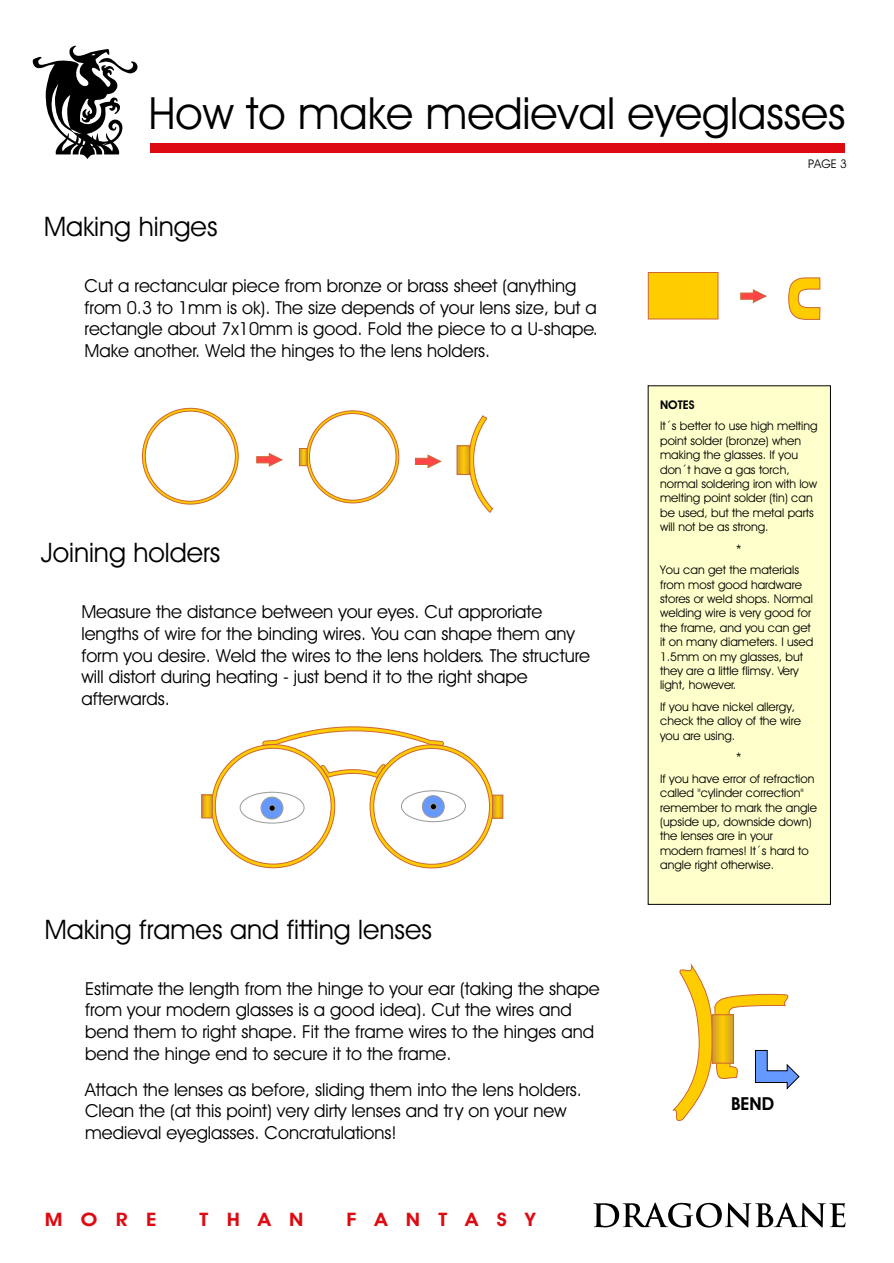
<style>
.page{position:relative;width:894px;height:1263px;background:#fff}
.page>*{position:absolute;margin:0;border:0;box-sizing:border-box;transform-origin:0 0}
.t1{font:44.55px "Avant Garde Bk BT";color:#000}
.t2{font:27px "Avant Garde Bk BT";color:#000}
.t3{font:700 18.6px "Avant Garde Bk BT";letter-spacing:.875em;color:#de0a12;scale:1.13 1}
.t4{font:18px/21.6px "Avant Garde Bk BT";color:#000}
.t5{font:700 18px "Avant Garde Bk BT";color:#000}
.t6{font:12px/14.4px "Avant Garde Bk BT";color:#000}
.t7{font:700 12px "Avant Garde Bk BT";color:#000}
</style>
<div class="page">
<div style="left:648px;top:386px;width:183px;height:519px;background:#ffc;border:1px solid #000"></div>
<svg style="left:32px;top:46px;width:106px;height:113px"></svg>
<svg style="left:593px;top:1203px;width:252px;height:25px"></svg>
<div style="left:150px;top:143px;width:695px;height:10px;background:#de0a12"></div>
<div style="left:648px;top:272px;width:70px;height:47px;background:#fc0;border:1px solid #c63"></div>
<svg style="left:788px;top:278px;width:32px;height:42px"></svg>
<svg style="left:740px;top:289px;width:27px;height:14px"></svg>
<svg style="left:256px;top:453px;width:27px;height:14px"></svg>
<svg style="left:415px;top:455px;width:26px;height:13px"></svg>
<svg style="left:469px;top:415px;width:24px;height:98px"></svg>
<svg style="left:459px;top:448px;width:9px;height:25px"></svg>
<div style="left:457px;top:446px;width:13px;height:29px;border:1px solid #c63"></div>
<svg style="left:306px;top:410px;width:93px;height:93px"></svg>
<svg style="left:301px;top:450px;width:4px;height:14px"></svg>
<div style="left:299px;top:448px;width:8px;height:18px;border:1px solid #c63"></div>
<svg style="left:142px;top:408px;width:97px;height:96px"></svg>
<svg style="left:204px;top:797px;width:6px;height:19px"></svg>
<div style="left:202px;top:795px;width:10px;height:23px;border:1px solid #c63"></div>
<svg style="left:494px;top:797px;width:7px;height:19px"></svg>
<div style="left:492px;top:795px;width:11px;height:23px;border:1px solid #c63"></div>
<svg style="left:672px;top:964px;width:127px;height:157px"></svg>
<svg style="left:211px;top:726px;width:283px;height:142px"></svg>
<div style="left:401px;top:791px;width:65px;height:31px;border:1px solid #999;border-radius:50%"></div>
<div style="left:422px;top:796px;width:22px;height:22px;background:#69f;border:1px solid #999;border-radius:50%"></div>
<div style="left:430px;top:803px;width:7px;height:7px;background:#000;border:1px solid #999;border-radius:50%"></div>
<h1 class="t1" style="left:148px;top:96px;width:699px">How to make medieval eyeglasses</h1>
<h2 class="t2" style="left:44px;top:215px;width:175px">Making hinges</h2>
<p class="t4" style="left:85px;top:277px;width:515px">Cut a rectancular piece from bronze or brass sheet (anything from 0.3 to 1mm is ok). The size depends of your lens size, but a rectangle about 7x10mm is good. Fold the piece to a U-shape.<br>Make another. Weld the hinges to the lens holders.</p>
<h2 class="t2" style="left:41px;top:542px;width:181px">Joining holders</h2>
<p class="t4" style="left:81px;top:603px;width:510px">Measure the distance between your eyes. Cut approriate lengths of wire for the binding wires. You can shape them any form you desire. Weld the wires to the lens holders. The structure will distort during heating - just bend it to the right shape afterwards.</p>
<h2 class="t2" style="left:44px;top:918px;width:389px">Making frames and fitting lenses</h2>
<p class="t4" style="left:85px;top:979px;width:516px">Estimate the length from the hinge to your ear (taking the shape from your modern glasses is a good idea). Cut the wires and bend them to right shape. Fit the frame wires to the hinges and bend the hinge end to secure it to the frame.</p>
<p class="t4" style="left:85px;top:1080px;width:498px">Attach the lenses as before, sliding them into the lens holders.<br>Clean the (at this point) very dirty lenses and try on your new medieval eyeglasses. Concratulations!</p>
<p class="t3" style="left:45px;top:1211px;width:101px">MORE</p>
<p class="t3" style="left:200px;top:1211px;width:94px">THAN</p>
<p class="t3" style="left:346px;top:1211px;width:169px">FANTASY</p>
<p class="t6" style="left:808px;top:157px;width:40px">PAGE 3</p>
<p class="t7" style="left:660px;top:400px;width:36px">NOTES</p>
<p class="t6" style="left:660px;top:420px;width:159px">It´s better to use high melting point solder (bronze) when making the glasses. If you don´t have a gas torch, normal soldering iron with low melting point solder (tin) can be used, but the metal parts will not be as strong.</p>
<p class="t6" style="left:660px;top:539px;width:140px;line-height:21.6px;text-indent:76px">*<br>You can get the materials</p>
<p class="t6" style="left:660px;top:578px;width:155px">from most good hardware stores or weld shops. Normal welding wire is very good for the frame, and you can get it on many diameters. I used<br>1.5mm on my glasses, but they are a little flimsy. Very light, however.</p>
<p class="t6" style="left:660px;top:701px;width:142px">If you have nickel allergy, check the alloy of the wire you are using.</p>
<p class="t6" style="left:660px;top:747px;width:156px;line-height:21.6px;text-align:center">*<br>If you have error of refraction</p>
<p class="t6" style="left:660px;top:787px;width:158px">called "cylinder correction" remember to mark the angle (upside up, downside down) the lenses are in your modern frames! It´s hard to angle right otherwise.</p>
<p class="t5" style="left:731px;top:1097px;width:44px">BEND</p>
</div>
